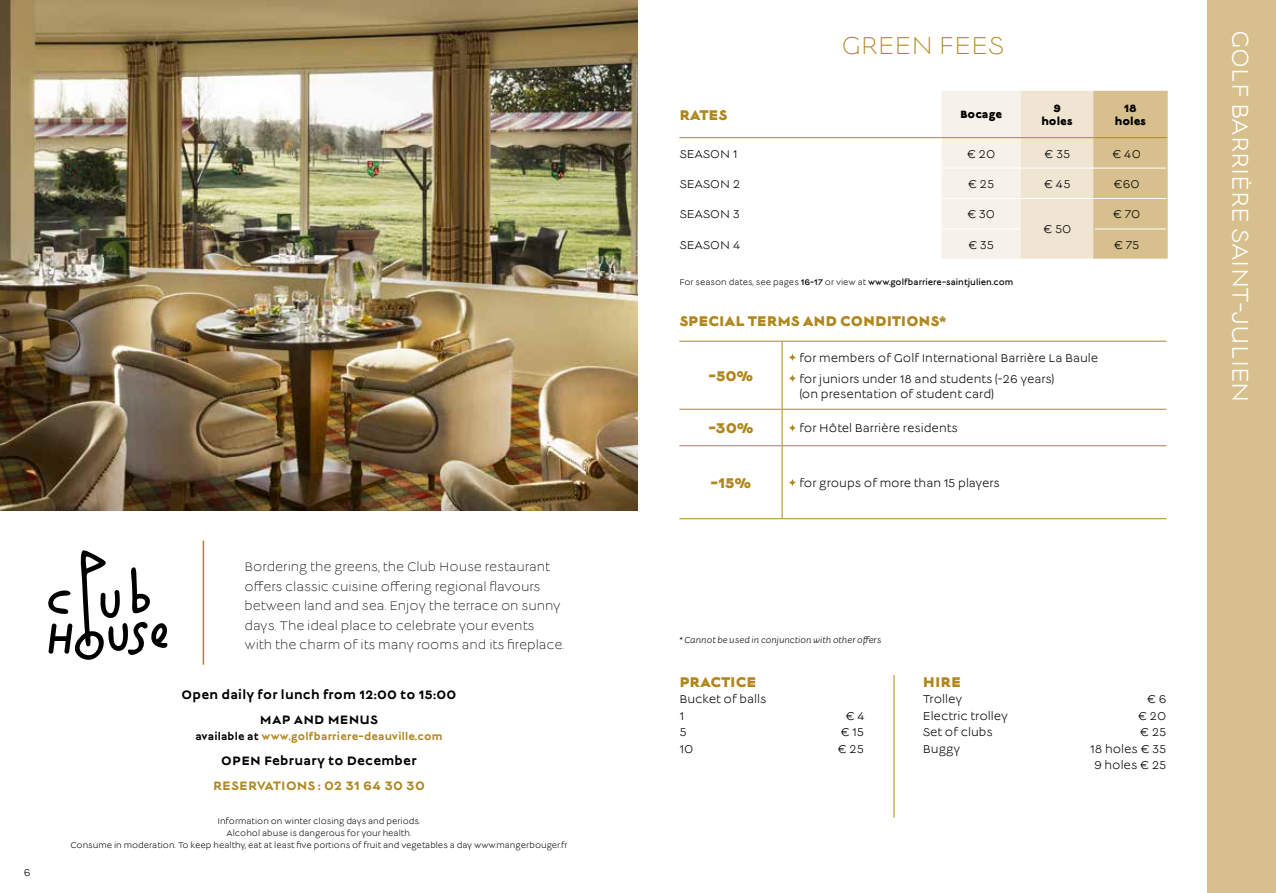
<style>
.page{position:relative;width:1276px;height:893px;background:#fff}
.page>*{position:absolute;margin:0;border:0;box-sizing:border-box;transform-origin:0 0}
.t1{font:300 27px "Lucien";color:#af871d}
.t2{font:25.2px "Lucien";color:#fff}
.t3{font:900 15.6px "Lucien";color:#af871d}
.t4{font:300 13.65px/19.5px "Lucien";color:#000}
.t5{font:700 13.5px/24.8px "Lucien";letter-spacing:.02em;color:#000;text-align:center}
.t6{font:700 13.5px "Lucien";letter-spacing:.01em;color:#af871d}
.t7{font:12.45px/16.5px "Lucien";color:#000}
.t8{font:900 11.7px/12.5px "Lucien";letter-spacing:-.005em;color:#000;text-align:center}
.t9{font:700 11.25px "Lucien";letter-spacing:.02em;color:#af871d}
.t10{font:10.95px "Lucien";color:#000}
.t11{font:italic 9.3px "Lucien";color:#000}
.t12{font:9px/11.7px "Lucien";color:#000;text-align:center}
.t13{font:9px "Lucien";color:#000}
.s1{color:#000}
.s2{font-style:inherit}
</style>
<div class="page">
<img style="left:0;top:0;width:638px;height:510px">
<hr style="left:203px;top:540px;width:1px;height:125px;background:#af871d">
<svg style="left:48px;top:550px;width:120px;height:110px"></svg>
<hr style="left:782px;top:342px;width:1px;height:67px;background:#af871d">
<hr style="left:782px;top:410px;width:1px;height:35px;background:#af871d">
<hr style="left:782px;top:446px;width:1px;height:72px;background:#af871d">
<hr style="left:679px;top:341px;width:103px;height:1px;background:#af871d">
<hr style="left:782px;top:341px;width:384px;height:1px;background:#af871d">
<hr style="left:679px;top:409px;width:103px;height:1px;background:#af871d">
<hr style="left:782px;top:409px;width:384px;height:1px;background:#af871d">
<hr style="left:679px;top:445px;width:103px;height:1px;background:#af871d">
<hr style="left:782px;top:445px;width:384px;height:1px;background:#af871d">
<hr style="left:679px;top:518px;width:103px;height:1px;background:#af871d">
<hr style="left:782px;top:518px;width:384px;height:1px;background:#af871d">
<svg style="left:788px;top:353px;width:8px;height:9px"></svg>
<svg style="left:788px;top:374px;width:8px;height:9px"></svg>
<svg style="left:788px;top:424px;width:8px;height:8px"></svg>
<svg style="left:788px;top:478px;width:8px;height:9px"></svg>
<hr style="left:893px;top:675px;width:1px;height:142px;background:#af871d">
<svg style="left:941px;top:91px;width:225px;height:168px;background:#eadec4"></svg>
<hr style="left:679px;top:137px;width:262px;height:1px;background:#af871d">
<hr style="left:941px;top:137px;width:79px;height:1px;background:#af871d">
<hr style="left:1020px;top:137px;width:74px;height:1px;background:#af871d">
<hr style="left:1094px;top:137px;width:73px;height:1px;background:#af871d">
<hr style="left:1093px;top:138px;width:2px;height:30px;background:#d7c08d">
<hr style="left:1166px;top:138px;width:1px;height:30px;background:#d7c08d">
<hr style="left:1093px;top:168px;width:2px;height:30px;background:#d7c08d">
<hr style="left:1166px;top:168px;width:1px;height:31px;background:#d7c08d">
<hr style="left:1093px;top:199px;width:2px;height:30px;background:#d7c08d">
<hr style="left:1093px;top:229px;width:2px;height:30px;background:#d7c08d">
<hr style="left:1166px;top:199px;width:1px;height:30px;background:#d7c08d">
<hr style="left:1166px;top:229px;width:1px;height:30px;background:#d7c08d">
<hr style="left:941px;top:168px;width:79px;height:1px;background:#fff">
<hr style="left:1020px;top:168px;width:74px;height:1px;background:#fff">
<hr style="left:1094px;top:168px;width:72px;height:1px;background:#fff">
<hr style="left:941px;top:198px;width:79px;height:1px;background:#fff">
<hr style="left:1020px;top:198px;width:74px;height:1px;background:#fff">
<hr style="left:1094px;top:198px;width:72px;height:1px;background:#fff">
<hr style="left:1095px;top:229px;width:71px;height:1px;background:#fff">
<hr style="left:1093px;top:91px;width:2px;height:46px;background:#d7c08d">
<hr style="left:1166px;top:91px;width:1px;height:46px;background:#d7c08d">
<hr style="left:941px;top:229px;width:79px;height:1px;background:#fff">
<div style="left:1208px;top:0;width:68px;height:893px;background:#d7c08d"></div>
<p class="t10" style="left:24px;top:868px;width:8px">6</p>
<p class="t4" style="left:244px;top:558px;width:321px">Bordering the greens, the Club House restaurant offers classic cuisine offering regional flavours between land and sea. Enjoy the terrace on sunny days. The ideal place to celebrate your events with the charm of its many rooms and its fireplace.</p>
<p class="t5" style="left:181px;top:683px;width:276px">Open daily for lunch from 12:00 to 15:00<br>MAP AND MENUS</p>
<p class="t9" style="left:195px;top:731px;width:249px"><span class="s1">available at</span> www.golfbarriere-deauville.com</p>
<p class="t5" style="left:221px;top:749px;width:197px">OPEN February to December</p>
<p class="t6" style="left:213px;top:779px;width:213px">RESERVATIONS : 02 31 64 30 30</p>
<p class="t12" style="left:70px;top:816px;width:499px">Information on winter closing days and periods.<br>Alcohol abuse is dangerous for your health.<br>Consume in moderation. To keep healthy, eat at least five portions of fruit and vegetables a day www.mangerbouger.fr</p>
<h1 class="t1" style="left:841px;top:34px;width:165px">GREEN FEES</h1>
<p class="t3" style="left:679px;top:107px;width:50px">RATES</p>
<p class="t8" style="left:960px;top:109px;width:43px">Bocage</p>
<p class="t8" style="left:1041px;top:103px;width:33px">9 holes</p>
<p class="t8" style="left:1115px;top:103px;width:33px">18 holes</p>
<p class="t7" style="left:679px;top:146px;width:59px">SEASON 1</p>
<p class="t7" style="left:967px;top:146px;width:30px">€ 20</p>
<p class="t7" style="left:1044px;top:146px;width:28px">€ 35</p>
<p class="t7" style="left:1112px;top:146px;width:30px">€ 40</p>
<p class="t7" style="left:679px;top:177px;width:63px">SEASON 2</p>
<p class="t7" style="left:968px;top:177px;width:28px">€ 25</p>
<p class="t7" style="left:1044px;top:177px;width:28px">€ 45</p>
<p class="t7" style="left:1113px;top:177px;width:28px">€60</p>
<p class="t7" style="left:679px;top:207px;width:62px">SEASON 3</p>
<p class="t7" style="left:967px;top:207px;width:30px">€ 30</p>
<p class="t7" style="left:1043px;top:222px;width:30px">€ 50</p>
<p class="t7" style="left:1113px;top:207px;width:29px">€ 70</p>
<p class="t7" style="left:679px;top:238px;width:63px">SEASON 4</p>
<p class="t7" style="left:968px;top:237px;width:28px">€ 35</p>
<p class="t7" style="left:1113px;top:237px;width:27px">€ 75</p>
<p class="t13" style="left:679px;top:278px;width:335px"><span class="s2">For season dates, see pages</span> 16-17 <span class="s2">or view at</span> www.golfbarriere-saintjulien.com</p>
<p class="t3" style="left:679px;top:314px;width:268px">SPECIAL TERMS AND CONDITIONS*</p>
<p class="t3" style="left:708px;top:368px;width:46px">-50%</p>
<p class="t7" style="left:799px;top:348px;width:300px;line-height:21px">for members of Golf International Barrière La Baule for juniors under 18 and students (-26 years)</p>
<p class="t7" style="left:799px;top:387px;width:196px">(on presentation of student card)</p>
<p class="t3" style="left:708px;top:421px;width:46px">-30%</p>
<p class="t7" style="left:799px;top:421px;width:160px">for Hôtel Barrière residents</p>
<p class="t3" style="left:710px;top:475px;width:42px">-15%</p>
<p class="t7" style="left:799px;top:476px;width:202px">for groups of more than 15 players</p>
<p class="t11" style="left:679px;top:636px;width:203px">* Cannot be used in conjunction with other offers</p>
<p class="t3" style="left:679px;top:674px;width:78px">PRACTICE</p>
<p class="t7" style="left:679px;top:692px;width:88px">Bucket of balls<br>1</p>
<p class="t7" style="left:845px;top:708px;width:21px">€ 4</p>
<p class="t7" style="left:679px;top:725px;width:9px">5</p>
<p class="t7" style="left:840px;top:725px;width:25px">€ 15</p>
<p class="t7" style="left:679px;top:741px;width:15px">10</p>
<p class="t7" style="left:837px;top:741px;width:28px">€ 25</p>
<p class="t3" style="left:923px;top:674px;width:40px">HIRE</p>
<p class="t7" style="left:923px;top:692px;width:41px">Trolley</p>
<p class="t7" style="left:1147px;top:692px;width:21px">€ 6</p>
<p class="t7" style="left:923px;top:708px;width:86px">Electric trolley</p>
<p class="t7" style="left:1138px;top:708px;width:30px">€ 20</p>
<p class="t7" style="left:923px;top:725px;width:71px">Set of clubs</p>
<p class="t7" style="left:1140px;top:725px;width:28px">€ 25</p>
<p class="t7" style="left:923px;top:741px;width:39px">Buggy</p>
<p class="t7" style="left:1090px;top:741px;width:78px;text-align:center">18 holes € 35<br>9 holes € 25</p>
<h2 class="t2" style="left:1251px;top:30px;width:374px;rotate:90deg">GOLF BARRIÈRE SAINT-JULIEN</h2>
</div>
